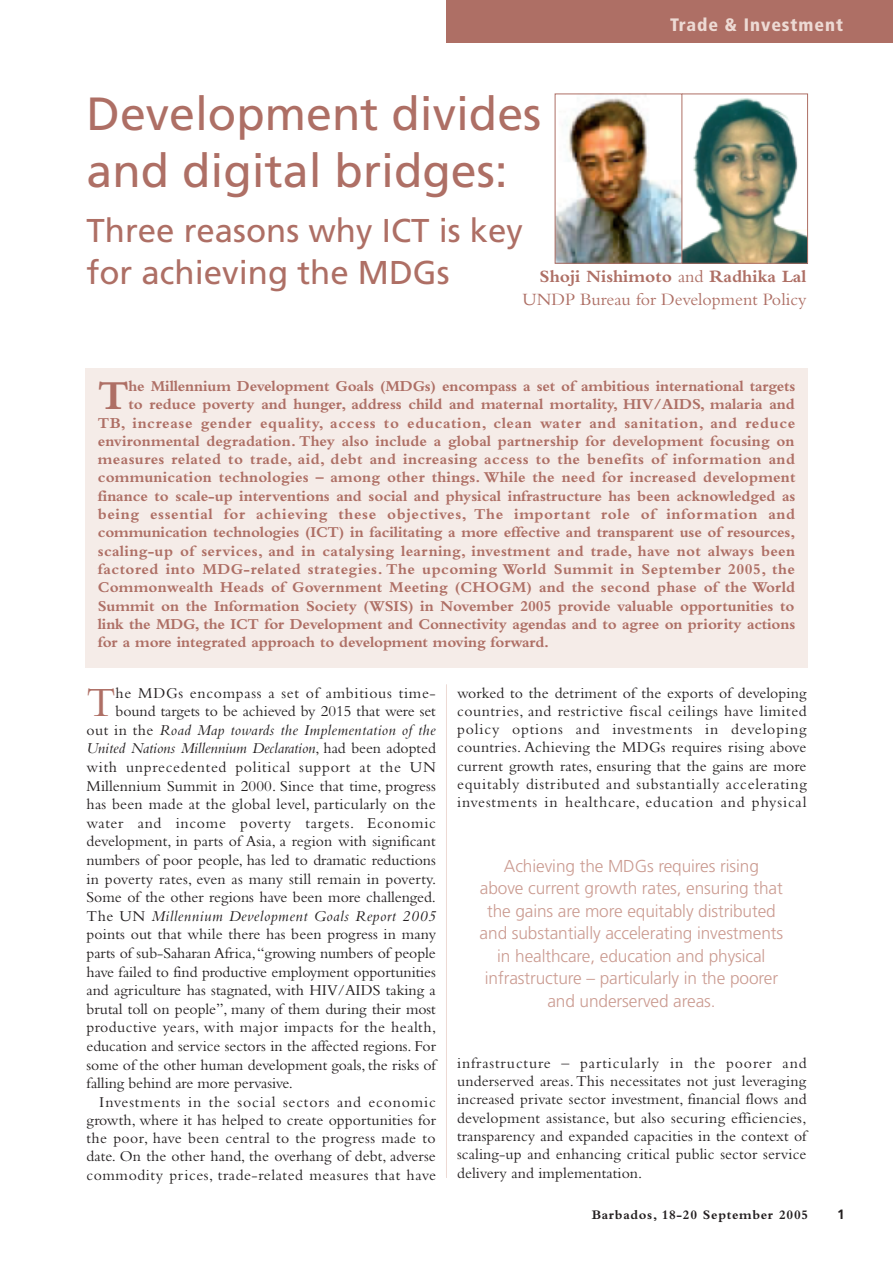
<style>
.page{position:relative;width:893px;height:1263px;background:#fff}
.page>*{position:absolute;margin:0;border:0;box-sizing:border-box;transform-origin:0 0}
.t1{font:46.5px/57px "Frutiger";color:#ae6f65}
.t2{font:43.35px "Bembo";color:#ae6f65}
.t3{font:700 42.9px "Bembo";color:#ae6f65}
.t4{font:33px/42px "Frutiger";color:#ae6f65}
.t5{font:18px/22.8px "Bembo";color:#ae6f65;text-align:right}
.t6{font:900 condensed 18px "Frutiger";letter-spacing:.05em;color:#eddad4}
.t7{font:300 17.25px/22.5px "Frutiger";letter-spacing:-.005em;color:#cb9b91;text-align:center}
.t8{font:15.75px/18.3px "Bembo";letter-spacing:.005em;color:#231f20;text-align:justify}
.t9{font:700 15.75px "Bembo";letter-spacing:.005em;color:#ae6f65}
.t10{font:700 15.75px "Bembo";letter-spacing:.04em;color:#ae6f65}
.t11{font:15.75px "Bembo";letter-spacing:.045em;color:#231f20}
.t12{font:15.75px "Bembo";letter-spacing:.03em;color:#231f20}
.t13{font:italic 15.75px "Bembo";letter-spacing:.025em;color:#231f20}
.t14{font:700 15.75px "Bembo";letter-spacing:.025em;color:#ae6f65}
.t15{font:700 15.75px "Bembo";letter-spacing:.03em;color:#ae6f65}
.t16{font:italic 15.75px "Bembo";letter-spacing:-.005em;color:#231f20}
.t17{font:15.75px "Bembo";letter-spacing:.035em;color:#231f20}
.t18{font:15.75px "Bembo";letter-spacing:.055em;color:#231f20}
.t19{font:700 13.5px "Bembo";letter-spacing:.05em;color:#231f20}
.t20{font:700 13.5px "Frutiger";color:#231f20}
.s1{font-weight:700}
.s2{font-style:normal}
</style>
<div class="page">
<div style="left:446px;top:0;width:447px;height:43px;background:#ae6f65"></div>
<hr style="left:446px;top:684px;width:1px;height:494px;background:#eddad4">
<img style="left:682px;top:96px;width:124px;height:166px">
<div style="left:680px;top:94px;width:128px;height:170px;border:1px solid #ae6f65"></div>
<img style="left:557px;top:98px;width:123px;height:164px">
<div style="left:555px;top:94px;width:127px;height:170px;border:1px solid #ae6f65"></div>
<div style="left:85px;top:368px;width:723px;height:299px;background:#f5ece8"></div>
<p class="t6" style="left:670px;top:18px;width:174px">Trade &amp; Investment</p>
<h1 class="t1" style="left:87px;top:89px;width:456px">Development divides and digital bridges:</h1>
<h3 class="t4" style="left:87px;top:212px;width:438px">Three reasons why ICT is key for achieving the MDGs</h3>
<p class="t5" style="left:522px;top:267px;width:286px"><span class="s1">Shoji Nishimoto</span> and <span class="s1">Radhika Lal<br></span>UNDP Bureau for Development Policy</p>
<h3 class="t3" style="left:98px;top:381px;width:33px">T</h3>
<p class="t9" style="left:129px;top:380px;width:668px">he Millennium Development Goals (MDGs) encompass a set of ambitious international targets</p>
<p class="t9" style="left:129px;top:399px;width:668px">to reduce poverty and hunger, address child and maternal mortality, HIV/AIDS, malaria and</p>
<p class="t10" style="left:98px;top:417px;width:699px">TB, increase gender equality, access to education, clean water and sanitation, and reduce</p>
<p class="t9" style="left:98px;top:435px;width:698px">environmental degradation. They also include a global partnership for development focusing on</p>
<p class="t14" style="left:98px;top:454px;width:699px">measures related to trade, aid, debt and increasing access to the benefits of information and</p>
<p class="t9" style="left:98px;top:472px;width:699px">communication technologies – among other things. While the need for increased development</p>
<p class="t9" style="left:98px;top:490px;width:699px">finance to scale-up interventions and social and physical infrastructure has been acknowledged as</p>
<p class="t10" style="left:98px;top:509px;width:699px">being essential for achieving these objectives, The important role of information and</p>
<p class="t9" style="left:98px;top:527px;width:699px">communication technologies (ICT) in facilitating a more effective and transparent use of resources,</p>
<p class="t9" style="left:98px;top:545px;width:699px">scaling-up of services, and in catalysing learning, investment and trade, have not always been</p>
<p class="t15" style="left:98px;top:563px;width:699px">factored into MDG-related strategies. The upcoming World Summit in September 2005, the</p>
<p class="t9" style="left:98px;top:582px;width:699px">Commonwealth Heads of Government Meeting (CHOGM) and the second phase of the World</p>
<p class="t9" style="left:98px;top:600px;width:698px">Summit on the Information Society (WSIS) in November 2005 provide valuable opportunities to</p>
<p class="t9" style="left:98px;top:618px;width:699px">link the MDG, the ICT for Development and Connectivity agendas and to agree on priority actions</p>
<p class="t9" style="left:98px;top:637px;width:453px">for a more integrated approach to development moving forward.</p>
<h2 class="t2" style="left:87px;top:687px;width:31px">T</h2>
<p class="t11" style="left:116px;top:687px;width:322px">he MDGs encompass a set of ambitious time-</p>
<p class="t8" style="left:116px;top:704px;width:322px">bound targets to be achieved by 2015 that were set</p>
<p class="t13" style="left:87px;top:724px;width:351px"><span class="s2">out in the</span> Road Map towards the Implementation of the</p>
<p class="t16" style="left:87px;top:743px;width:351px">United Nations Millennium Declaration<span class="s2">, had been adopted</span></p>
<p class="t11" style="left:87px;top:761px;width:351px">with unprecedented political support at the UN</p>
<p class="t8" style="left:87px;top:778px;width:351px">Millennium Summit in 2000. Since that time, progress</p>
<p class="t8" style="left:87px;top:797px;width:351px">has been made at the global level, particularly on the</p>
<p class="t11" style="left:87px;top:817px;width:351px">water and income poverty targets. Economic</p>
<p class="t8" style="left:87px;top:834px;width:351px">development, in parts of Asia, a region with significant</p>
<p class="t8" style="left:87px;top:852px;width:351px">numbers of poor people, has led to dramatic reductions</p>
<p class="t8" style="left:87px;top:871px;width:351px">in poverty rates, even as many still remain in poverty.</p>
<p class="t8" style="left:87px;top:890px;width:351px">Some of the other regions have been more challenged.</p>
<p class="t13" style="left:87px;top:910px;width:351px"><span class="s2">The UN</span> Millennium Development Goals Report 2005</p>
<p class="t8" style="left:87px;top:927px;width:351px">points out that while there has been progress in many</p>
<p class="t8" style="left:87px;top:945px;width:351px">parts of sub-Saharan Africa,“growing numbers of people</p>
<p class="t8" style="left:87px;top:964px;width:351px">have failed to find productive employment opportunities</p>
<p class="t8" style="left:87px;top:983px;width:351px">and agriculture has stagnated, with HIV/AIDS taking a</p>
<p class="t8" style="left:87px;top:1001px;width:351px">brutal toll on people”, many of them during their most</p>
<p class="t12" style="left:87px;top:1022px;width:351px">productive years, with major impacts for the health,</p>
<p class="t8" style="left:87px;top:1038px;width:351px">education and service sectors in the affected regions. For</p>
<p class="t8" style="left:87px;top:1057px;width:351px">some of the other human development goals, the risks of</p>
<p class="t8" style="left:87px;top:1076px;width:208px">falling behind are more pervasive.</p>
<p class="t18" style="left:99px;top:1096px;width:338px">Investments in the social sectors and economic</p>
<p class="t8" style="left:87px;top:1112px;width:351px">growth, where it has helped to create opportunities for</p>
<p class="t12" style="left:87px;top:1133px;width:351px">the poor, have been central to the progress made to</p>
<p class="t8" style="left:87px;top:1149px;width:351px">date. On the other hand, the overhang of debt, adverse</p>
<p class="t17" style="left:87px;top:1169px;width:351px">commodity prices, trade-related measures that have</p>
<p class="t8" style="left:457px;top:685px;width:351px">worked to the detriment of the exports of developing countries, and restrictive fiscal ceilings have limited policy options and investments in developing countries. Achieving the MDGs requires rising above current growth rates, ensuring that the gains are more equitably distributed and substantially accelerating investments in healthcare, education and physical</p>
<p class="t7" style="left:480px;top:856px;width:305px">Achieving the MDGs requires rising<br>above current growth rates, ensuring that the gains are more equitably distributed and substantially accelerating investments in healthcare, education and physical infrastructure – particularly in the poorer and underserved areas.</p>
<p class="t8" style="left:457px;top:1055px;width:351px">infrastructure – particularly in the poorer and underserved areas. This necessitates not just leveraging increased private sector investment, financial flows and development assistance, but also securing efficiencies, transparency and expanded capacities in the context of scaling-up and enhancing critical public sector service delivery and implementation.</p>
<p class="t19" style="left:592px;top:1210px;width:218px">Barbados, 18-20 September 2005</p>
<p class="t20" style="left:837px;top:1209px;width:9px">1</p>
</div>
